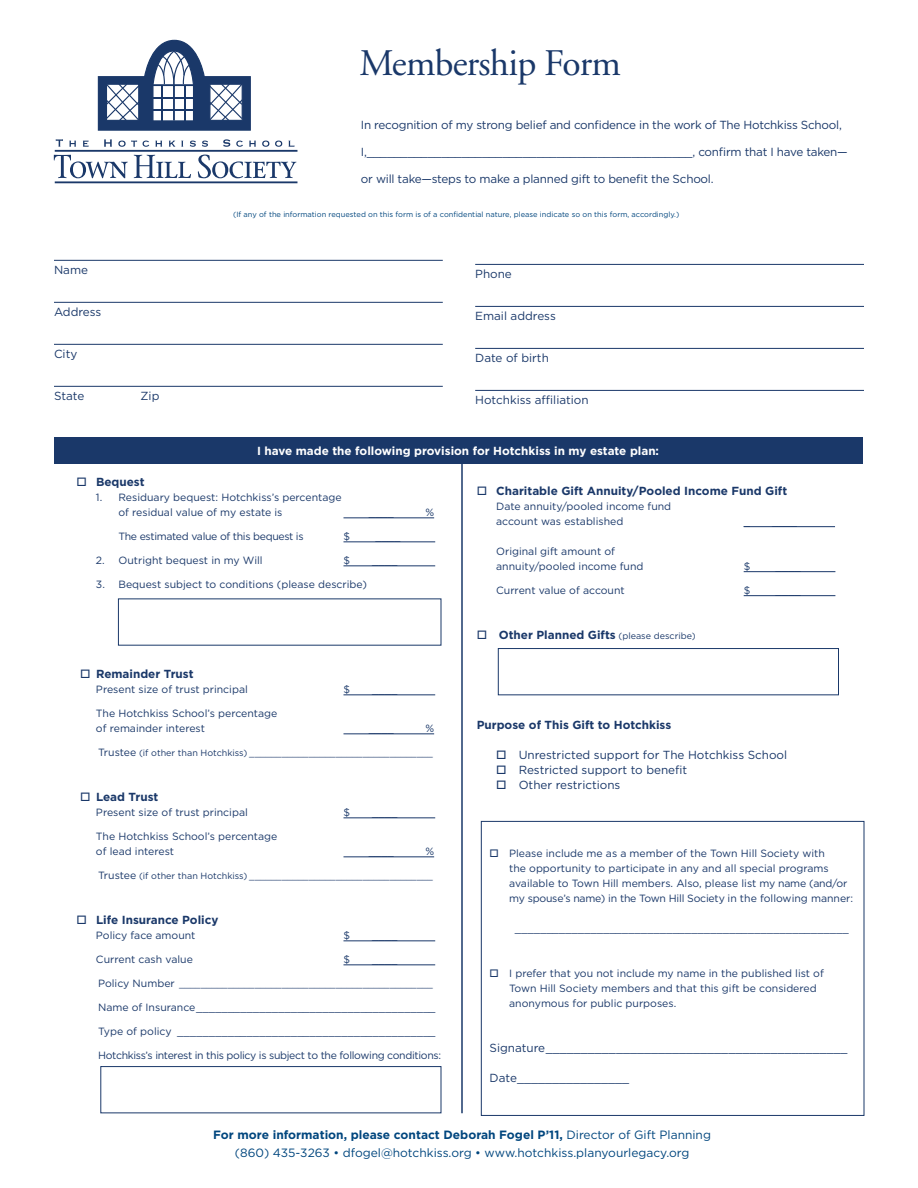
<style>
.page{position:relative;width:918px;height:1188px;background:#fff}
.page>*{position:absolute;margin:0;border:0;box-sizing:border-box;transform-origin:0 0}
.t1{font:37.5px "Adobe Garamond";letter-spacing:-.02em;color:#1a3869}
.t2{font:12px/18px "Gotham";color:#00467e;text-align:center}
.t3{font:11.7px "Gotham";letter-spacing:-.01em;color:#1a3869}
.t4{font:700 11.7px "Gotham";color:#1a3869}
.t5{font:700 11.7px "Gotham";color:#fff}
.t6{font:10.5px/15px "Gotham";color:#1a3869}
.t7{font:10.5px "Gotham";letter-spacing:-.03em;color:#1a3869}
.t8{font:9px "Gotham";color:#1a3869}
.t9{font:7.5px "Gotham";color:#00467e}
.s1{font-size:10.5px}
.s2{font-weight:400;font-size:9px}
.s3{font-weight:700}
</style>
<div class="page">
<svg style="left:98px;top:40px;width:153px;height:91px"></svg>
<hr style="left:55px;top:150px;width:242px;height:2px;background:#1a3869">
<svg style="left:54px;top:155px;width:74px;height:23px"></svg>
<svg style="left:134px;top:155px;width:57px;height:23px"></svg>
<svg style="left:198px;top:155px;width:98px;height:23px"></svg>
<hr style="left:55px;top:181px;width:242px;height:2px;background:#1a3869">
<svg style="left:56px;top:139px;width:7px;height:8px"></svg>
<svg style="left:69px;top:141px;width:7px;height:6px"></svg>
<svg style="left:83px;top:140px;width:6px;height:7px"></svg>
<svg style="left:104px;top:139px;width:8px;height:8px"></svg>
<svg style="left:118px;top:140px;width:19px;height:7px"></svg>
<svg style="left:143px;top:141px;width:6px;height:6px"></svg>
<svg style="left:155px;top:141px;width:7px;height:6px"></svg>
<svg style="left:169px;top:141px;width:6px;height:6px"></svg>
<svg style="left:181px;top:141px;width:2px;height:6px"></svg>
<svg style="left:190px;top:141px;width:6px;height:6px"></svg>
<svg style="left:202px;top:141px;width:6px;height:6px"></svg>
<svg style="left:223px;top:139px;width:7px;height:8px"></svg>
<svg style="left:236px;top:141px;width:7px;height:6px"></svg>
<svg style="left:249px;top:141px;width:7px;height:6px"></svg>
<svg style="left:262px;top:141px;width:7px;height:6px"></svg>
<svg style="left:275px;top:141px;width:7px;height:6px"></svg>
<svg style="left:288px;top:141px;width:6px;height:6px"></svg>
<hr style="left:54px;top:260px;width:389px;height:1px;background:#1a3869">
<hr style="left:54px;top:302px;width:389px;height:1px;background:#1a3869">
<hr style="left:54px;top:344px;width:389px;height:1px;background:#1a3869">
<hr style="left:54px;top:386px;width:389px;height:1px;background:#1a3869">
<hr style="left:475px;top:264px;width:389px;height:1px;background:#1a3869">
<hr style="left:475px;top:306px;width:389px;height:1px;background:#1a3869">
<hr style="left:475px;top:348px;width:389px;height:1px;background:#1a3869">
<hr style="left:475px;top:390px;width:389px;height:1px;background:#1a3869">
<hr style="left:344px;top:517px;width:90px;height:1px;background:#1a3869">
<hr style="left:344px;top:541px;width:91px;height:1px;background:#1a3869">
<hr style="left:344px;top:565px;width:91px;height:1px;background:#1a3869">
<hr style="left:344px;top:694px;width:91px;height:1px;background:#1a3869">
<hr style="left:344px;top:733px;width:90px;height:1px;background:#1a3869">
<hr style="left:344px;top:817px;width:91px;height:1px;background:#1a3869">
<hr style="left:344px;top:856px;width:90px;height:1px;background:#1a3869">
<hr style="left:344px;top:940px;width:91px;height:1px;background:#1a3869">
<hr style="left:344px;top:964px;width:91px;height:1px;background:#1a3869">
<hr style="left:744px;top:526px;width:91px;height:1px;background:#1a3869">
<hr style="left:744px;top:571px;width:91px;height:1px;background:#1a3869">
<hr style="left:744px;top:595px;width:91px;height:1px;background:#1a3869">
<div style="left:54px;top:437px;width:808px;height:27px;background:#1a3869"></div>
<hr style="left:461px;top:462px;width:2px;height:651px;background:#1a3869">
<div style="left:498px;top:648px;width:341px;height:47px;border:1px solid #1a3869"></div>
<div style="left:481px;top:821px;width:383px;height:295px;border:1px solid #1a3869"></div>
<div style="left:100px;top:1066px;width:341px;height:47px;border:1px solid #1a3869"></div>
<h1 class="t1" style="left:359px;top:43px;width:263px">Membership Form</h1>
<p class="t3" style="left:361px;top:118px;width:483px">In recognition of my strong belief and confidence in the work of The Hotchkiss School,</p>
<p class="t3" style="left:361px;top:145px;width:488px">I,________________________________________________, confirm that I have taken—</p>
<p class="t3" style="left:361px;top:172px;width:354px">or will take—steps to make a planned gift to benefit the School.</p>
<p class="t3" style="left:54px;top:262px;width:36px">Name</p>
<p class="t3" style="left:54px;top:304px;width:49px">Address</p>
<p class="t3" style="left:54px;top:346px;width:25px">City</p>
<p class="t3" style="left:54px;top:388px;width:32px">State</p>
<p class="t3" style="left:141px;top:388px;width:20px">Zip</p>
<p class="t9" style="left:233px;top:210px;width:448px">(If any of the information requested on this form is of a confidential nature, please indicate so on this form, accordingly.)</p>
<p class="t3" style="left:475px;top:267px;width:38px">Phone</p>
<p class="t3" style="left:475px;top:309px;width:82px">Email address</p>
<p class="t3" style="left:475px;top:351px;width:75px">Date of birth</p>
<p class="t3" style="left:475px;top:393px;width:115px">Hotchkiss affiliation</p>
<p class="t5" style="left:257px;top:444px;width:404px">I have made the following provision for Hotchkiss in my estate plan:</p>
<p class="t4" style="left:76px;top:475px;width:70px">□ Bequest</p>
<p class="t6" style="left:118px;top:490px;width:225px;text-indent:-23px">1. Residuary bequest: Hotchkiss’s percentage of residual value of my estate is</p>
<p class="t7" style="left:118px;top:530px;width:187px">The estimated value of this bequest is</p>
<p class="t6" style="left:344px;top:529px;width:8px">$</p>
<p class="t6" style="left:96px;top:553px;width:168px">2. Outright bequest in my Will</p>
<p class="t6" style="left:344px;top:553px;width:8px">$</p>
<p class="t6" style="left:369px;top:505px;width:27px">____</p>
<p class="t6" style="left:375px;top:529px;width:27px">____</p>
<p class="t6" style="left:372px;top:553px;width:27px">____</p>
<p class="t6" style="left:96px;top:577px;width:273px">3. Bequest subject to conditions (please describe)</p>
<p class="t6" style="left:425px;top:505px;width:10px">%</p>
<p class="t4" style="left:80px;top:667px;width:115px">□ Remainder Trust</p>
<p class="t6" style="left:96px;top:682px;width:153px">Present size of trust principal</p>
<p class="t6" style="left:343px;top:682px;width:8px">$</p>
<p class="t6" style="left:372px;top:682px;width:27px">____</p>
<p class="t6" style="left:96px;top:706px;width:183px">The Hotchkiss School’s percentage of remainder interest</p>
<p class="t6" style="left:425px;top:721px;width:10px">%</p>
<p class="t8" style="left:98px;top:748px;width:336px"><span class="s1">Trustee</span> (if other than Hotchkiss) __________________________________</p>
<p class="t4" style="left:80px;top:790px;width:80px">□ Lead Trust</p>
<p class="t6" style="left:96px;top:805px;width:153px">Present size of trust principal</p>
<p class="t6" style="left:343px;top:805px;width:8px">$</p>
<p class="t6" style="left:372px;top:805px;width:27px">____</p>
<p class="t6" style="left:96px;top:829px;width:183px">The Hotchkiss School’s percentage of lead interest</p>
<p class="t6" style="left:369px;top:844px;width:27px">____</p>
<p class="t6" style="left:369px;top:721px;width:27px">____</p>
<p class="t6" style="left:425px;top:844px;width:10px">%</p>
<p class="t8" style="left:98px;top:871px;width:336px"><span class="s1">Trustee</span> (if other than Hotchkiss) __________________________________</p>
<p class="t4" style="left:77px;top:913px;width:143px">□ Life Insurance Policy</p>
<p class="t6" style="left:96px;top:928px;width:101px">Policy face amount</p>
<p class="t6" style="left:343px;top:928px;width:8px">$</p>
<p class="t6" style="left:372px;top:928px;width:27px">____</p>
<p class="t6" style="left:96px;top:952px;width:98px">Current cash value</p>
<p class="t6" style="left:343px;top:952px;width:8px">$</p>
<p class="t6" style="left:372px;top:952px;width:27px">____</p>
<p class="t8" style="left:98px;top:979px;width:336px"><span class="s1">Policy Number</span> _______________________________________________</p>
<p class="t6" style="left:98px;top:1000px;width:339px">Name of Insurance______________________________________</p>
<p class="t6" style="left:98px;top:1024px;width:339px">Type of policy _________________________________________</p>
<p class="t7" style="left:98px;top:1049px;width:345px">Hotchkiss’s interest in this policy is subject to the following conditions:</p>
<p class="t4" style="left:477px;top:484px;width:312px">□ Charitable Gift Annuity/Pooled Income Fund Gift</p>
<p class="t6" style="left:496px;top:499px;width:177px">Date annuity/pooled income fund account was established</p>
<p class="t6" style="left:744px;top:514px;width:8px">_</p>
<p class="t6" style="left:772px;top:514px;width:27px">____</p>
<p class="t6" style="left:496px;top:544px;width:149px">Original gift amount of annuity/pooled income fund</p>
<p class="t6" style="left:744px;top:559px;width:8px">$</p>
<p class="t6" style="left:776px;top:559px;width:27px">____</p>
<p class="t6" style="left:496px;top:583px;width:130px">Current value of account</p>
<p class="t6" style="left:744px;top:583px;width:8px">$</p>
<p class="t4" style="left:477px;top:628px;width:220px">□ Other Planned Gifts <span class="s2">(please describe)</span></p>
<p class="t6" style="left:776px;top:583px;width:27px">____</p>
<p class="t4" style="left:477px;top:718px;width:196px">Purpose of This Gift to Hotchkiss</p>
<p class="t3" style="left:496px;top:748px;width:293px">□ Unrestricted support for The Hotchkiss School</p>
<p class="t3" style="left:496px;top:763px;width:193px">□ Restricted support to benefit</p>
<p class="t3" style="left:496px;top:778px;width:126px">□ Other restrictions</p>
<p class="t6" style="left:509px;top:846px;width:346px;text-indent:-19px">□ Please include me as a member of the Town Hill Society with<br>the opportunity to participate in any and all special programs available to Town Hill members. Also, please list my name (and/or my spouse’s name) in the Town Hill Society in the following manner:</p>
<p class="t6" style="left:515px;top:921px;width:335px">_____________________________________________________</p>
<p class="t6" style="left:509px;top:966px;width:316px;text-indent:-19px">□ I prefer that you not include my name in the published list of<br>Town Hill Society members and that this gift be considered anonymous for public purposes.</p>
<p class="t3" style="left:490px;top:1041px;width:360px">Signature___________________________________________</p>
<p class="t3" style="left:490px;top:1071px;width:141px">Date________________</p>
<p class="t2" style="left:213px;top:1125px;width:499px"><span class="s3">For more information, please contact Deborah Fogel P’11,</span> Director of Gift Planning (860) 435-3263 • dfogel@hotchkiss.org • www.hotchkiss.planyourlegacy.org</p>
</div>
